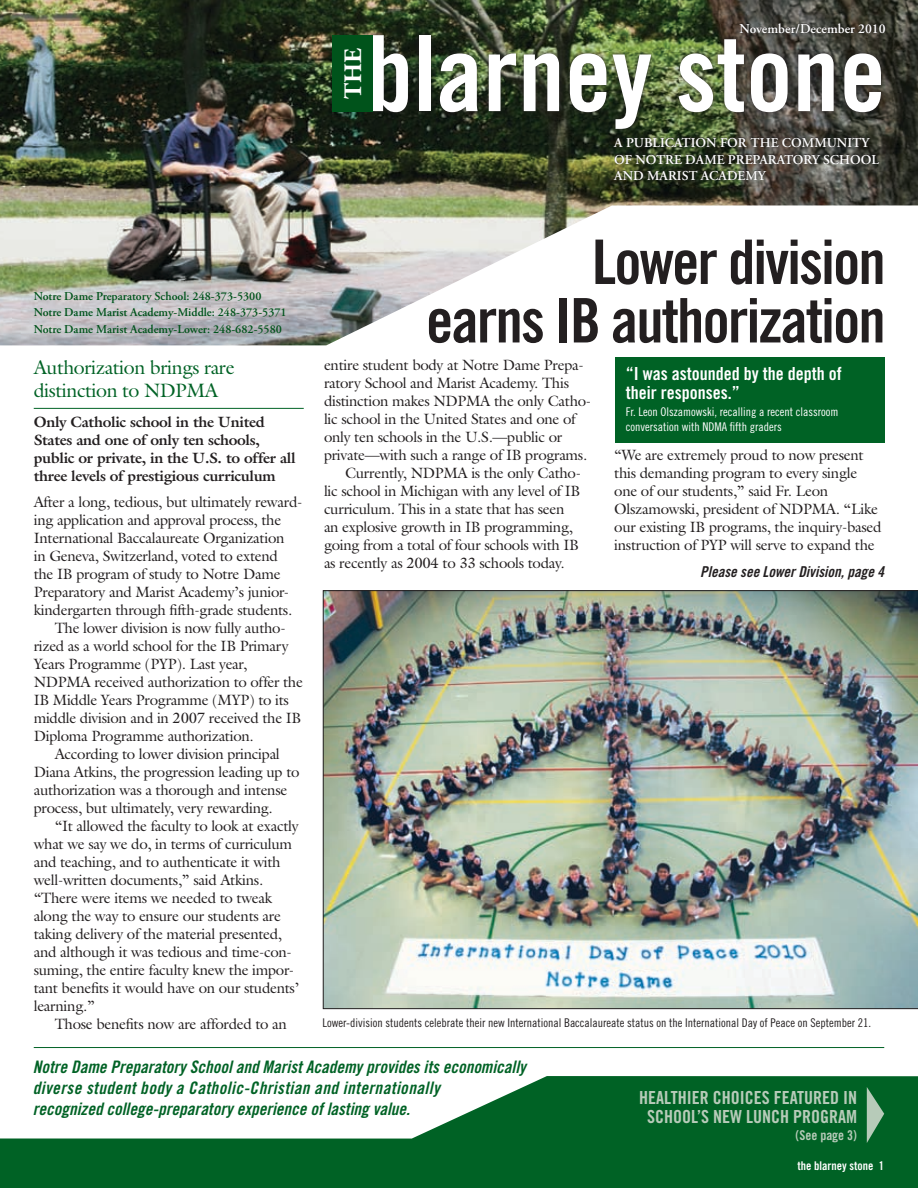
<style>
.page{position:relative;width:918px;height:1188px;background:#fff}
.page>*{position:absolute;margin:0;border:0;box-sizing:border-box;transform-origin:0 0}
.t1{font:105.15px "Trade Gothic Bold Cond Twenty";color:#fff}
.t2{font:61.5px/58.5px "Trade Gothic Bold Cond Twenty";letter-spacing:-.03em;color:#231f20;text-align:right}
.t3{font:700 25.05px "Adobe Garamond Pro";color:#fff}
.t4{font:19.5px/23.4px "Galliard";letter-spacing:-.02em;color:#006225}
.t5{font:18px/19.5px "Trade Gothic Bold Cond Twenty";color:#b7cbb9;text-align:center}
.t6{font:18px/19.5px "Trade Gothic Bold Cond Twenty";color:#fff}
.t7{font:17.25px/21px "Trade Gothic Bold Cond Twenty Obl";color:#006225}
.t8{font:15px/18px "Galliard";letter-spacing:-.02em;color:#231f20}
.t9{font:700 15px/18px "Galliard";letter-spacing:-.02em;color:#231f20}
.t10{font:15px "Trade Gothic Bold Cond Twenty Obl";color:#231f20}
.t11{font:600 13.5px/16.2px "Adobe Garamond Pro";color:#fff}
.t12{font:13.5px "Trade Gothic Bold Cond Twenty";color:#b7cbb9}
.t13{font:600 12px/16.5px "Adobe Garamond Pro";color:#00531b}
.t14{font:12px "Trade Gothic Cond Eighteen";color:#231f20}
.t15{font:12px/15px "Trade Gothic Cond Eighteen";color:#fff}
.t16{font:12px "Trade Gothic Bold Cond Twenty";color:#fff}
</style>
<div class="page">
<svg style="left:0;top:1076px;width:918px;height:112px;fill:#006225"></svg>
<img style="left:0;top:0;width:918px;height:345px">
<div style="left:367px;top:30px;width:551px;height:251px;background:#231f20;opacity:.91"></div>
<div style="left:332px;top:35px;width:40px;height:76px;background:#00531b"></div>
<div style="left:613px;top:137px;width:287px;height:67px;background:#231f20;opacity:.75"></div>
<hr style="left:34px;top:1047px;width:850px;height:1px;background:#006225">
<div style="left:739px;top:23px;width:177px;height:32px;background:#231f20;opacity:.75"></div>
<svg style="left:867px;top:1087px;width:17px;height:56px"></svg>
<hr style="left:34px;top:408px;width:270px;height:1px;background:#006225">
<img style="left:323px;top:590px;width:595px;height:419px">
<div style="left:615px;top:358px;width:269px;height:85px;background:#006225"></div>
<h3 class="t3" style="left:339px;top:99px;width:53px;rotate:-90deg">THE</h3>
<p class="t11" style="left:740px;top:21px;width:148px">November/December 2010</p>
<h1 class="t1" style="left:366px;top:10px;width:521px">blarney stone</h1>
<p class="t11" style="left:614px;top:135px;width:266px">A PUBLICATION FOR THE COMMUNITY<br>OF NOTRE DAME PREPARATORY SCHOOL<br>AND MARIST ACADEMY</p>
<p class="t13" style="left:34px;top:288px;width:254px">Notre Dame Preparatory School: 248-373-5300<br>Notre Dame Marist Academy-Middle: 248-373-5371<br>Notre Dame Marist Academy-Lower: 248-682-5580</p>
<h3 class="t4" style="left:34px;top:355px;width:203px">Authorization brings rare distinction to NDPMA</h3>
<p class="t9" style="left:34px;top:413px;width:263px">Only Catholic school in the United States and one of only ten schools, public or private, in the U.S. to offer all three levels of prestigious curriculum</p>
<p class="t8" style="left:34px;top:492px;width:270px">After a long, tedious, but ultimately reward-</p>
<p class="t8" style="left:34px;top:510px;width:249px">ing application and approval process, the</p>
<p class="t8" style="left:34px;top:528px;width:252px">International Baccalaureate Organization</p>
<p class="t8" style="left:34px;top:546px;width:246px">in Geneva, Switzerland, voted to extend</p>
<p class="t8" style="left:34px;top:564px;width:248px">the IB program of study to Notre Dame</p>
<p class="t8" style="left:34px;top:582px;width:257px">Preparatory and Marist Academy’s junior-</p>
<p class="t8" style="left:34px;top:600px;width:260px">kindergarten through fifth-grade students.</p>
<p class="t8" style="left:55px;top:618px;width:232px">The lower division is now fully autho-</p>
<p class="t8" style="left:34px;top:636px;width:256px">rized as a world school for the IB Primary</p>
<p class="t8" style="left:34px;top:654px;width:215px">Years Programme (PYP). Last year,</p>
<p class="t8" style="left:34px;top:672px;width:271px">NDPMA received authorization to offer the</p>
<p class="t8" style="left:34px;top:690px;width:257px">IB Middle Years Programme (MYP) to its</p>
<p class="t8" style="left:34px;top:708px;width:269px">middle division and in 2007 received the IB</p>
<p class="t8" style="left:34px;top:726px;width:222px">Diploma Programme authorization.</p>
<p class="t8" style="left:55px;top:744px;width:227px">According to lower division principal</p>
<p class="t8" style="left:34px;top:762px;width:267px">Diana Atkins, the progression leading up to</p>
<p class="t8" style="left:34px;top:780px;width:255px">authorization was a thorough and intense</p>
<p class="t8" style="left:34px;top:798px;width:241px">process, but ultimately, very rewarding.</p>
<p class="t8" style="left:55px;top:816px;width:245px">“It allowed the faculty to look at exactly</p>
<p class="t8" style="left:34px;top:834px;width:260px">what we say we do, in terms of curriculum</p>
<p class="t8" style="left:34px;top:852px;width:248px">and teaching, and to authenticate it with</p>
<p class="t8" style="left:34px;top:870px;width:231px">well-written documents,” said Atkins.</p>
<p class="t8" style="left:34px;top:888px;width:240px">“There were items we needed to tweak</p>
<p class="t8" style="left:34px;top:906px;width:249px">along the way to ensure our students are</p>
<p class="t8" style="left:34px;top:924px;width:250px">taking delivery of the material presented,</p>
<p class="t8" style="left:34px;top:942px;width:260px">and although it was tedious and time-con-</p>
<p class="t8" style="left:34px;top:960px;width:262px">suming, the entire faculty knew the impor-</p>
<p class="t8" style="left:34px;top:978px;width:267px">tant benefits it would have on our students’</p>
<p class="t8" style="left:34px;top:996px;width:63px">learning.”</p>
<p class="t8" style="left:55px;top:1014px;width:234px">Those benefits now are afforded to an</p>
<h2 class="t2" style="left:426px;top:232px;width:461px">Lower division<br>earns IB authorization</h2>
<p class="t8" style="left:324px;top:356px;width:261px">entire student body at Notre Dame Prepa-</p>
<p class="t8" style="left:324px;top:374px;width:247px">ratory School and Marist Academy. This</p>
<p class="t8" style="left:324px;top:392px;width:269px">distinction makes NDPMA the only Catho-</p>
<p class="t8" style="left:324px;top:410px;width:253px">lic school in the United States and one of</p>
<p class="t8" style="left:324px;top:428px;width:240px">only ten schools in the U.S.—public or</p>
<p class="t8" style="left:324px;top:446px;width:265px">private—with such a range of IB programs.</p>
<p class="t8" style="left:345px;top:464px;width:238px">Currently, NDPMA is the only Catho-</p>
<p class="t8" style="left:324px;top:482px;width:258px">lic school in Michigan with any level of IB</p>
<p class="t8" style="left:324px;top:500px;width:242px">curriculum. This in a state that has seen</p>
<p class="t8" style="left:324px;top:518px;width:250px">an explosive growth in IB programming,</p>
<p class="t8" style="left:324px;top:536px;width:257px">going from a total of four schools with IB</p>
<p class="t8" style="left:324px;top:554px;width:242px">as recently as 2004 to 33 schools today.</p>
<p class="t6" style="left:626px;top:364px;width:217px">“I was astounded by the depth of their responses.”</p>
<p class="t15" style="left:626px;top:404px;width:214px">Fr. Leon Olszamowski, recalling a recent classroom conversation with NDMA fifth graders</p>
<p class="t8" style="left:614px;top:446px;width:269px">“We are extremely proud to now present this demanding program to every single one of our students,” said Fr. Leon Olszamowski, president of NDPMA. “Like our existing IB programs, the inquiry-based instruction of PYP will serve to expand the</p>
<p class="t10" style="left:700px;top:563px;width:186px">Please see Lower Division, page 4</p>
<p class="t14" style="left:322px;top:1015px;width:550px">Lower-division students celebrate their new International Baccalaureate status on the International Day of Peace on September 21.</p>
<p class="t7" style="left:33px;top:1056px;width:495px">Notre Dame Preparatory School and Marist Academy provides its economically diverse student body a Catholic-Christian and internationally<br>recognized college-preparatory experience of lasting value.</p>
<p class="t5" style="left:639px;top:1087px;width:219px">HEALTHIER CHOICES FEATURED IN<br>SCHOOL’S NEW LUNCH PROGRAM</p>
<p class="t12" style="left:796px;top:1127px;width:63px">(See page 3)</p>
<p class="t16" style="left:797px;top:1159px;width:88px">the blarney stone 1</p>
</div>
